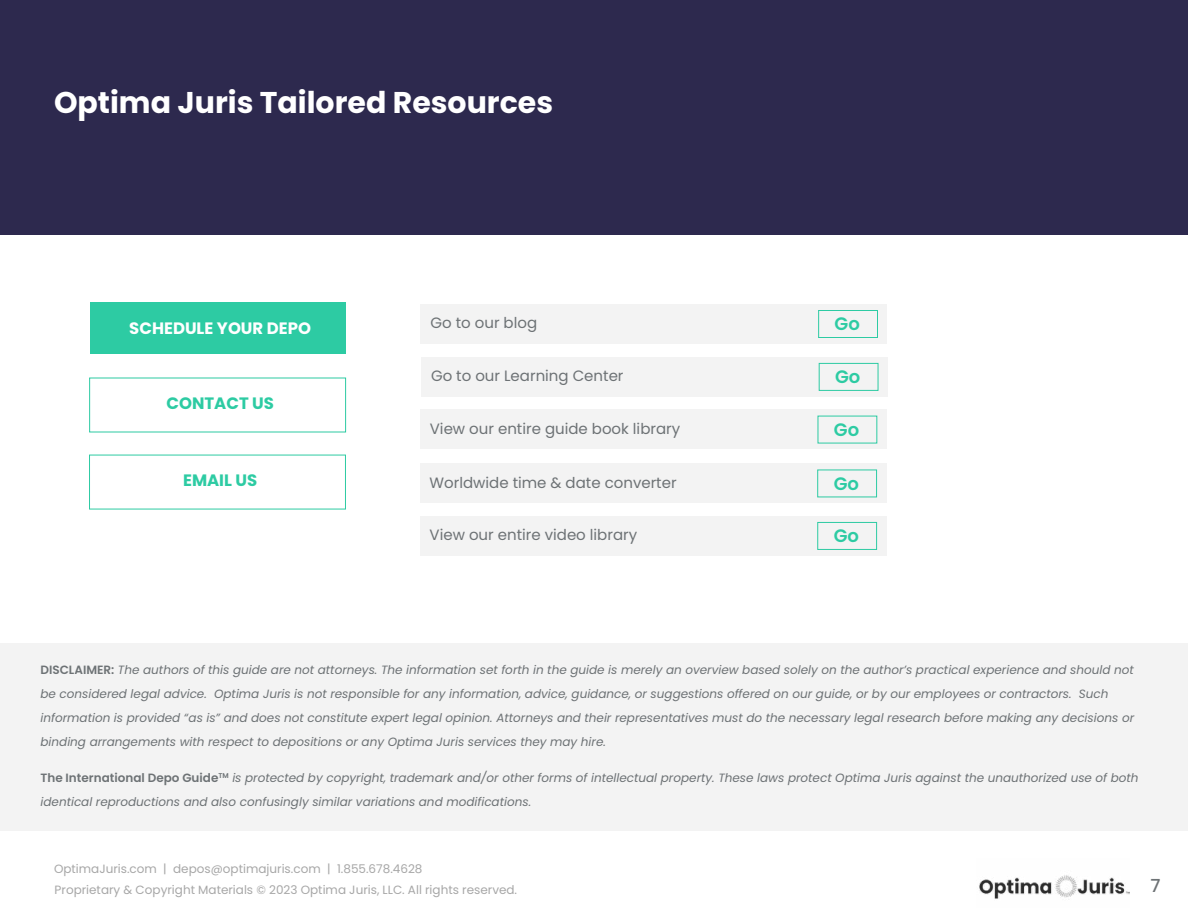
<style>
.page{position:relative;width:1188px;height:918px;background:#fff}
.page>*{position:absolute;margin:0;border:0;box-sizing:border-box;transform-origin:0 0}
.t1{font:700 30px "Poppins";color:#fff}
.t2{font:600 18px "Poppins";color:#2dcba3}
.t3{font:500 18px "Poppins";color:#6d7275}
.t4{font:700 16.5px "Poppins";color:#fff}
.t5{font:700 16.5px "Poppins";color:#2dcba3}
.t6{font:15px "Poppins";color:#6d7275}
.t7{font:italic 12px/24px "Poppins";color:#6d7275}
.t8{font:12px/21px "Poppins";color:#a7a7a7}
.s1{font-weight:600;font-style:normal}
</style>
<div class="page">
<img style="left:979px;top:875px;width:151px;height:24px">
<div style="left:0;top:0;width:1188px;height:234px;background:#2d294e"></div>
<div style="left:90px;top:302px;width:256px;height:52px;background:#2dcba3"></div>
<div style="left:0;top:643px;width:1188px;height:188px;background:#f1f1f1"></div>
<div style="left:421px;top:304px;width:466px;height:39px;background:#f1f1f1"></div>
<div style="left:818px;top:310px;width:60px;height:28px;border:1px solid #2dcba3"></div>
<div style="left:421px;top:357px;width:467px;height:39px;background:#f1f1f1"></div>
<div style="left:819px;top:363px;width:59px;height:28px;border:1px solid #2dcba3"></div>
<div style="left:420px;top:409px;width:467px;height:40px;background:#f1f1f1"></div>
<div style="left:420px;top:463px;width:466px;height:40px;background:#f1f1f1"></div>
<div style="left:817px;top:470px;width:60px;height:27px;border:1px solid #2dcba3"></div>
<div style="left:420px;top:516px;width:466px;height:39px;background:#f1f1f1"></div>
<div style="left:817px;top:522px;width:60px;height:28px;border:1px solid #2dcba3"></div>
<h1 class="t1" style="left:54px;top:85px;width:501px">Optima Juris Tailored Resources</h1>
<h3 class="t4" style="left:129px;top:318px;width:183px">SCHEDULE YOUR DEPO</h3>
<h3 class="t5" style="left:167px;top:393px;width:109px">CONTACT US</h3>
<h3 class="t5" style="left:183px;top:471px;width:76px">EMAIL US</h3>
<p class="t6" style="left:430px;top:314px;width:108px">Go to our blog</p>
<h2 class="t2" style="left:835px;top:313px;width:27px">Go</h2>
<p class="t6" style="left:431px;top:367px;width:194px">Go to our Learning Center</p>
<h2 class="t2" style="left:835px;top:366px;width:27px">Go</h2>
<p class="t6" style="left:430px;top:420px;width:252px">View our entire guide book library</p>
<h2 class="t2" style="left:834px;top:419px;width:27px">Go</h2>
<p class="t6" style="left:430px;top:474px;width:249px">Worldwide time &amp; date converter</p>
<h2 class="t2" style="left:834px;top:473px;width:27px">Go</h2>
<p class="t6" style="left:430px;top:526px;width:209px">View our entire video library</p>
<h2 class="t2" style="left:834px;top:525px;width:27px">Go</h2>
<p class="t7" style="left:40px;top:658px;width:1095px"><span class="s1">DISCLAIMER:</span> The authors of this guide are not attorneys. The information set forth in the guide is merely an overview based solely on the author’s practical experience and should not be considered legal advice. Optima Juris is not responsible for any information, advice, guidance, or suggestions offered on our guide, or by our employees or contractors. Such information is provided “as is” and does not constitute expert legal opinion. Attorneys and their representatives must do the necessary legal research before making any decisions or binding arrangements with respect to depositions or any Optima Juris services they may hire.</p>
<p class="t7" style="left:40px;top:766px;width:1100px"><span class="s1">The International Depo Guide</span><sup>TM</sup> is protected by copyright, trademark and/or other forms of intellectual property. These laws protect Optima Juris against the unauthorized use of both identical reproductions and also confusingly similar variations and modifications.</p>
<p class="t8" style="left:54px;top:858px;width:465px">OptimaJuris.com | depos@optimajuris.com | 1.855.678.4628<br>Proprietary &amp; Copyright Materials © 2023 Optima Juris, LLC. All rights reserved.</p>
<h2 class="t3" style="left:1151px;top:875px;width:12px">7</h2>
</div>
